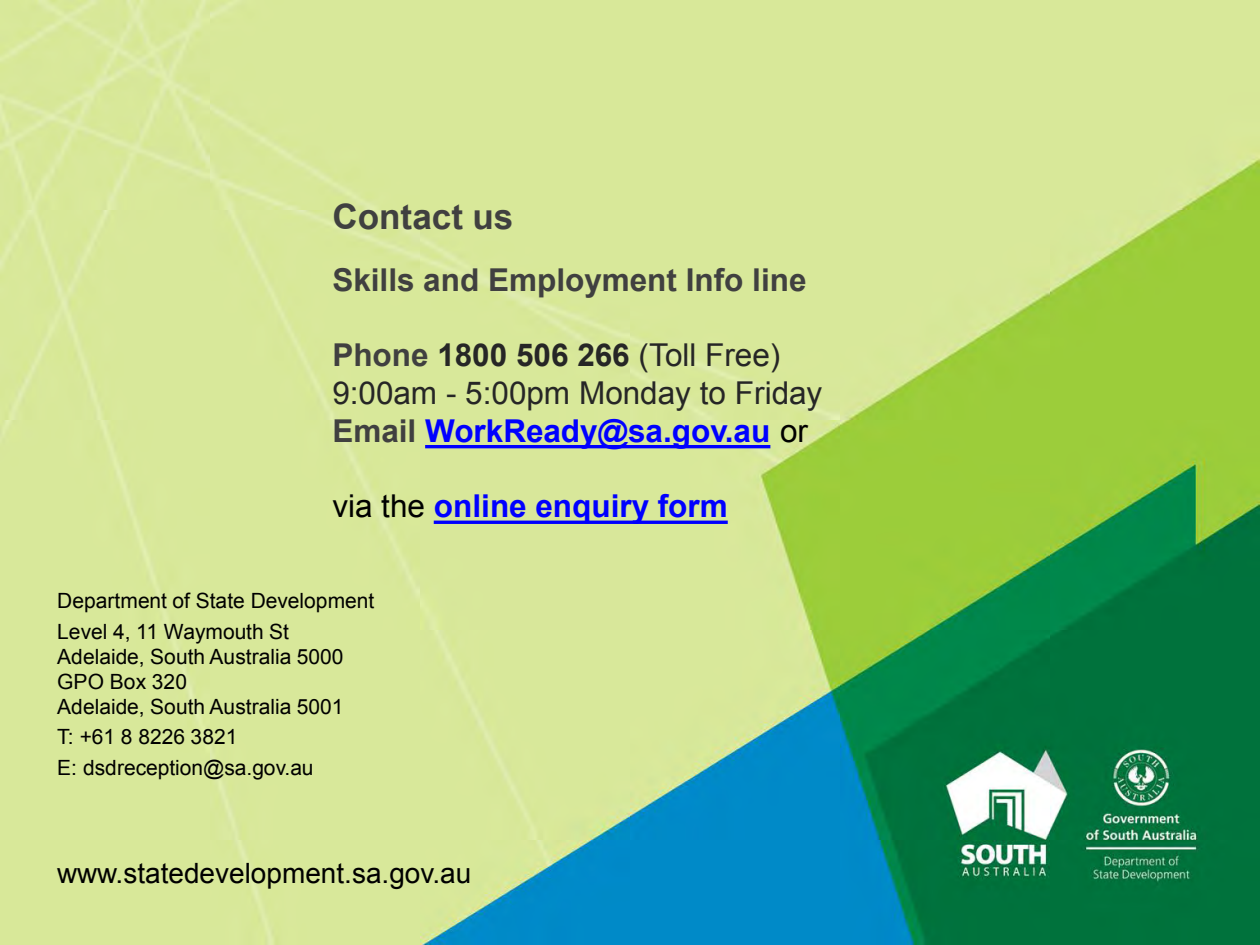
<style>
.page{position:relative;width:1260px;height:945px;background:#fff}
.page>*{position:absolute;margin:0;border:0;box-sizing:border-box;transform-origin:0 0}
.t1{font:700 35px "Arial";color:#404040}
.t2{font:31.5px/37.8px "Arial";color:#262626}
.t3{font:700 31.5px "Arial";color:#404040}
.t4{font:700 31.5px "Arial";color:#00f}
.t5{font:28px "Arial";color:#000}
.t6{font:21px/25.2px "Arial";color:#000}
.s1{font-weight:700;color:#404040}
.s2{font-weight:700}
.s3{font-weight:700;color:#00f}
.s4{color:#000}
.s5{font-weight:400;color:#000}
</style>
<div class="page">
<img style="left:0;top:0;width:1260px;height:945px">
<svg style="left:425px;top:445px;width:345px;height:3px"></svg>
<svg style="left:434px;top:521px;width:294px;height:3px"></svg>
<p class="t1" style="left:332px;top:192px;width:182px">Contact us</p>
<p class="t3" style="left:332px;top:258px;width:476px">Skills and Employment Info line</p>
<p class="t2" style="left:332px;top:336px;width:491px"><span class="s1">Phone</span> <span class="s2">1800 506 266</span> (Toll Free)<br>9:00am - 5:00pm Monday to Friday<br><span class="s1">Email</span> <span class="s3">WorkReady@sa.gov.au</span> <span class="s4">or</span></p>
<p class="t4" style="left:332px;top:484px;width:397px"><span class="s5">via the</span> online enquiry form</p>
<p class="t6" style="left:57px;top:589px;width:319px">Department of State Development</p>
<p class="t6" style="left:57px;top:619px;width:288px">Level 4, 11 Waymouth St<br>Adelaide, South Australia 5000<br>GPO Box 320<br>Adelaide, South Australia 5001</p>
<p class="t6" style="left:57px;top:725px;width:182px">T: +61 8 8226 3821</p>
<p class="t6" style="left:57px;top:755px;width:258px">E: dsdreception@sa.gov.au</p>
<p class="t5" style="left:57px;top:855px;width:416px">www.statedevelopment.sa.gov.au</p>
</div>
